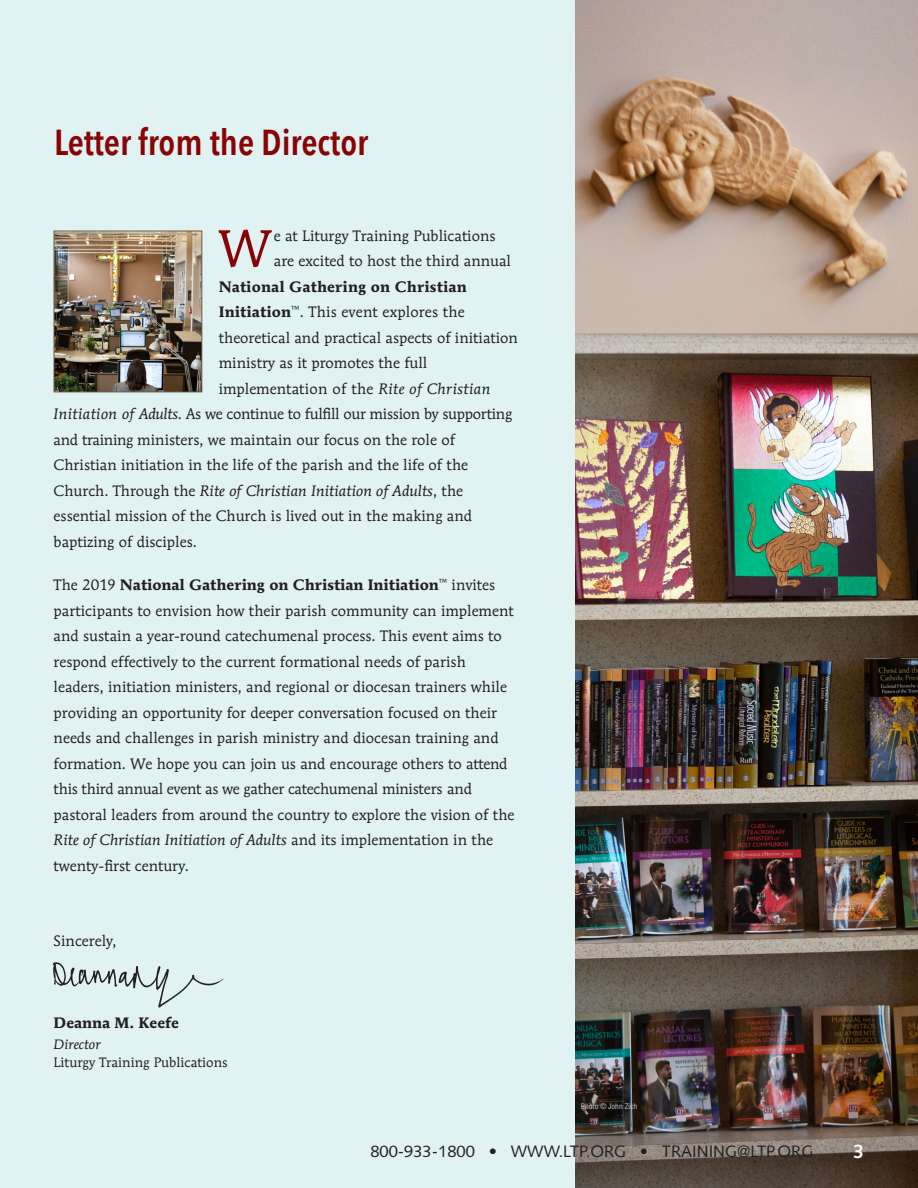
<style>
.page{position:relative;width:918px;height:1188px;background:#fff}
.page>*{position:absolute;margin:0;border:0;box-sizing:border-box;transform-origin:0 0}
.Letter_director{font:51.15px "Mendoza Roman Std";color:#890304}
.t1{font:600 36px "Avenir Next Condensed";color:#890304}
.t2{font:700 19.5px "Syntax LT Std";color:#fff}
.t3{font:16.5px "Syntax LT Std";color:#231f20}
.Letter_director_2nd{font:15px/25.5px "Mendoza Roman Std";color:#231f20}
.Letter_director-2{font:15px "Mendoza Roman Std";color:#231f20}
.Letter_director-3{font:15px "Mendoza Roman Std";letter-spacing:-.02em;color:#231f20}
.Letter_director-4{font:italic 15px "Mendoza Roman Std";color:#231f20}
.Letter_director-5{font:700 15px "Mendoza Roman Std";letter-spacing:.01em;color:#231f20}
.t4{font:13.5px "Mendoza Roman Std";color:#231f20}
.t5{font:italic 13.5px "Mendoza Roman Std";color:#231f20}
.t6{font:condensed 7.5px "Helvetica LT Std";color:#d1d2d4}
.s1{font-weight:700}
.s2{font-style:italic}
.s3{font-style:normal}
</style>
<div class="page">
<img style="left:574px;top:0;width:344px;height:1188px">
<div style="left:0;top:0;width:574px;height:1188px;background:#e0f2f2"></div>
<img style="left:56px;top:233px;width:144px;height:157px">
<div style="left:54px;top:231px;width:148px;height:161px;border:1px solid #685c46"></div>
<img style="left:53px;top:962px;width:171px;height:46px">
<h1 class="t1" style="left:54px;top:111px;width:316px">Letter from the Director</h1>
<p class="Letter_director" style="left:218px;top:217px;width:55px">W</p>
<p class="Letter_director-2" style="left:274px;top:226px;width:223px">e at Liturgy Training Publications</p>
<p class="Letter_director-2" style="left:274px;top:252px;width:239px">are excited to host the third annual</p>
<p class="Letter_director-5" style="left:219px;top:277px;width:249px">National Gathering on Christian</p>
<p class="Letter_director-2" style="left:219px;top:303px;width:247px"><span class="s1">Initiation</span><sup>™</sup>. This event explores the</p>
<p class="Letter_director-2" style="left:219px;top:328px;width:301px">theoretical and practical aspects of initiation</p>
<p class="Letter_director-2" style="left:219px;top:354px;width:210px">ministry as it promotes the full</p>
<p class="Letter_director-2" style="left:219px;top:379px;width:273px">implementation of the <span class="s2">Rite of Christian</span></p>
<p class="Letter_director-3" style="left:54px;top:405px;width:460px"><span class="s2">Initiation of Adults</span>. As we continue to fulfill our mission by supporting</p>
<p class="Letter_director-2" style="left:54px;top:430px;width:403px">and training ministers, we maintain our focus on the role of</p>
<p class="Letter_director-2" style="left:54px;top:456px;width:416px">Christian initiation in the life of the parish and the life of the</p>
<p class="Letter_director-4" style="left:54px;top:481px;width:411px"><span class="s3">Church. Through the</span> Rite of Christian Initiation of Adults<span class="s3">, the</span></p>
<p class="Letter_director-2" style="left:54px;top:507px;width:420px">essential mission of the Church is lived out in the making and</p>
<p class="Letter_director-2" style="left:54px;top:532px;width:145px">baptizing of disciples.</p>
<p class="Letter_director_2nd" style="left:54px;top:572px;width:462px">The 2019 <span class="s1">National Gathering on Christian Initiation</span><sup>™</sup> invites participants to envision how their parish community can implement and sustain a year-round catechumenal process. This event aims to respond effectively to the current formational needs of parish leaders, initiation ministers, and regional or diocesan trainers while providing an opportunity for deeper conversation focused on their needs and challenges in parish ministry and diocesan training and formation. We hope you can join us and encourage others to attend this third annual event as we gather catechumenal ministers and pastoral leaders from around the country to explore the vision of the <span class="s2">Rite of Christian Initiation of Adults</span> and its implementation in the twenty-first century.</p>
<p class="Letter_director_2nd" style="left:54px;top:928px;width:65px">Sincerely,</p>
<p class="Letter_director-5" style="left:54px;top:1014px;width:127px">Deanna M. Keefe</p>
<p class="t5" style="left:54px;top:1036px;width:49px">Director</p>
<p class="t4" style="left:54px;top:1054px;width:176px">Liturgy Training Publications</p>
<p class="t6" style="left:581px;top:1101px;width:58px">Photo © John Zich</p>
<p class="t3" style="left:370px;top:1142px;width:444px">800-933-1800 • WWW.LTP.ORG • TRAINING@LTP.ORG</p>
<p class="t2" style="left:853px;top:1140px;width:12px">3</p>
</div>
